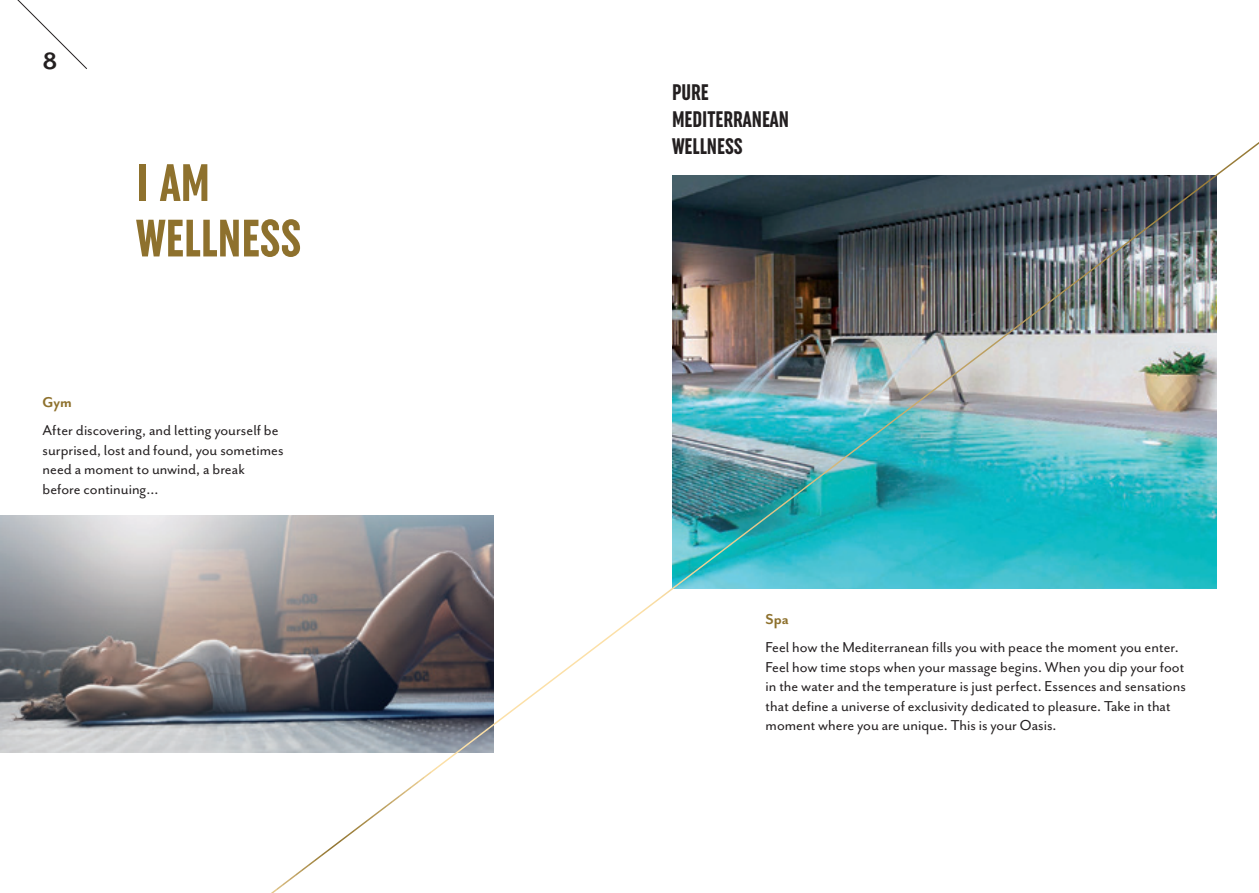
<style>
.page{position:relative;width:1259px;height:893px;background:#fff}
.page>*{position:absolute;margin:0;border:0;box-sizing:border-box;transform-origin:0 0}
.t1{font:700 extra-condensed 52.5px/55.5px "Uniform";color:#8e712d}
.t2{font:700 27px "Mr Eaves San OT";color:#231f20}
.t3{font:700 extra-condensed 22.5px/27px "Uniform";color:#231f20}
.t4{font:16.5px/19.5px "Mr Eaves San OT";color:#231f20}
.t5{font:700 16.5px "Mr Eaves San OT";color:#8e712d}
</style>
<div class="page">
<svg style="left:17px;top:0;width:70px;height:69px"></svg>
<img style="left:0;top:515px;width:248px;height:237px">
<img style="left:248px;top:142px;width:1011px;height:751px">
<h2 class="t2" style="left:43px;top:47px;width:16px">8</h2>
<h1 class="t1" style="left:136px;top:155px;width:167px">I AM<br>WELLNESS</h1>
<p class="t5" style="left:43px;top:393px;width:31px">Gym</p>
<p class="t4" style="left:43px;top:421px;width:243px">After discovering, and letting yourself be surprised, lost and found, you sometimes need a moment to unwind, a break before continuing...</p>
<h3 class="t3" style="left:672px;top:78px;width:118px">PURE<br>MEDITERRANEAN<br>WELLNESS</h3>
<p class="t5" style="left:765px;top:610px;width:25px">Spa</p>
<p class="t4" style="left:765px;top:638px;width:422px">Feel how the Mediterranean fills you with peace the moment you enter.<br>Feel how time stops when your massage begins. When you dip your foot in the water and the temperature is just perfect. Essences and sensations that define a universe of exclusivity dedicated to pleasure. Take in that moment where you are unique. This is your Oasis.</p>
</div>
